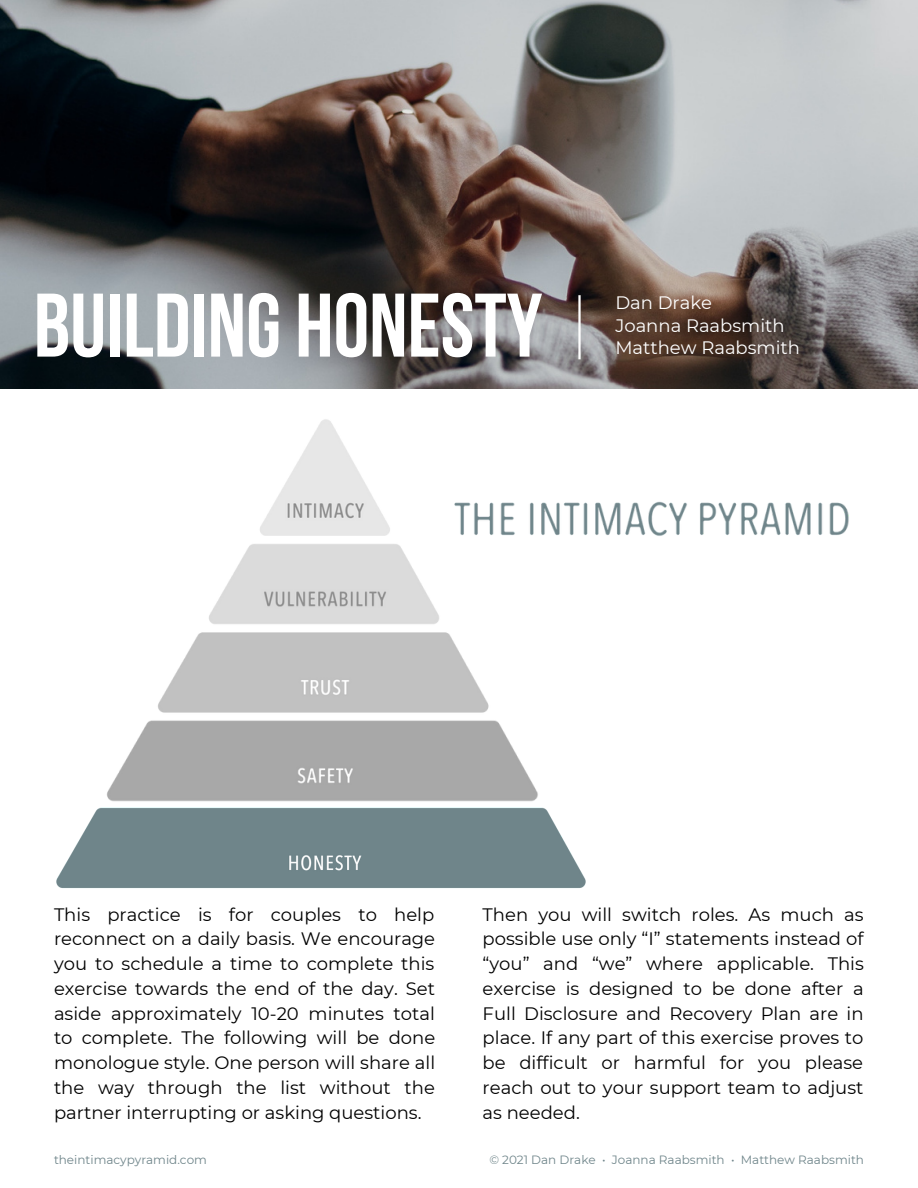
<style>
.page{position:relative;width:918px;height:1188px;background:#fff}
.page>*{position:absolute;margin:0;border:0;box-sizing:border-box;transform-origin:0 0}
.t1{font:90px "Bebas Neue Cyrillic";color:#fff}
.t2{font:18px/24.8px "Montserrat";color:#000;text-align:justify}
.t3{font:18px/22.5px "Montserrat";color:#fff}
.t4{font:12px "Montserrat";color:#6f858a}
</style>
<div class="page">
<img style="left:0;top:0;width:918px;height:388px">
<img style="left:554px;top:501px;width:295px;height:35px">
<img style="left:56px;top:807px;width:530px;height:81px">
<img style="left:107px;top:419px;width:447px;height:383px">
<hr style="left:578px;top:295px;width:3px;height:64px;background:#fff">
<h1 class="t1" style="left:34px;top:289px;width:510px">BUILDING HONESTY</h1>
<p class="t3" style="left:615px;top:292px;width:186px">Dan Drake<br>Joanna Raabsmith<br>Matthew Raabsmith</p>
<p class="t2" style="left:54px;top:902px;width:383px">This practice is for couples to help reconnect on a daily basis. We encourage you to schedule a time to complete this exercise towards the end of the day. Set aside approximately 10-20 minutes total to complete. The following will be done monologue style. One person will share all the way through the list without the partner interrupting or asking questions.</p>
<p class="t2" style="left:483px;top:902px;width:383px">Then you will switch roles. As much as possible use only “I” statements instead of “you” and “we” where applicable. This exercise is designed to be done after a Full Disclosure and Recovery Plan are in place. If any part of this exercise proves to be difficult or harmful for you please reach out to your support team to adjust as needed.</p>
<p class="t4" style="left:54px;top:1152px;width:154px">theintimacypyramid.com</p>
<p class="t4" style="left:489px;top:1152px;width:376px">© 2021 Dan Drake • Joanna Raabsmith • Matthew Raabsmith</p>
</div>
